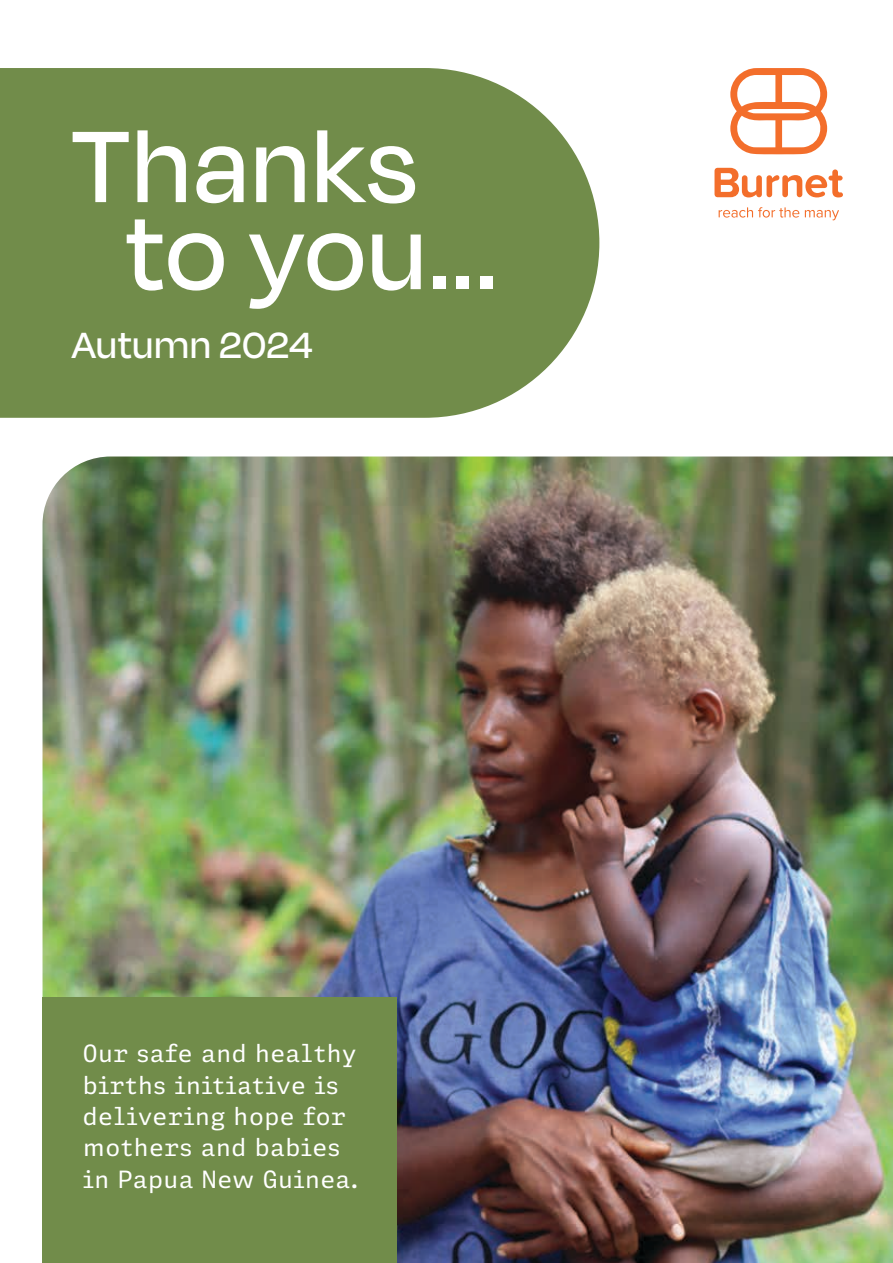
<style>
.page{position:relative;width:893px;height:1263px;background:#fff}
.page>*{position:absolute;margin:0;border:0;box-sizing:border-box;transform-origin:0 0}
.t1{font:500 117px/87px "Degular Display";letter-spacing:.03em;color:#fff}
.t2{font:500 42px "Degular Display";letter-spacing:.03em;color:#fff}
.t3{font:24px/31.5px "Adelle Mono Flex";letter-spacing:.02em;color:#fff}
</style>
<div class="page">
<img style="left:43px;top:456px;width:850px;height:807px">
<div style="left:43px;top:997px;width:354px;height:266px;background:#718c4a"></div>
<div style="left:0;top:68px;width:599px;height:350px;background:#718c4a"></div>
<svg style="left:719px;top:207px;width:80px;height:11px"></svg>
<svg style="left:805px;top:210px;width:34px;height:10px"></svg>
<svg style="left:714px;top:168px;width:129px;height:29px"></svg>
<svg style="left:730px;top:68px;width:97px;height:86px"></svg>
<h1 class="t1" style="left:126px;top:119px;width:371px;text-indent:-54px">Thanks to you...</h1>
<h2 class="t2" style="left:72px;top:321px;width:242px">Autumn 2024</h2>
<p class="t3" style="left:83px;top:1037px;width:277px">Our safe and healthy births initiative is delivering hope for mothers and babies in Papua New Guinea.</p>
</div>
